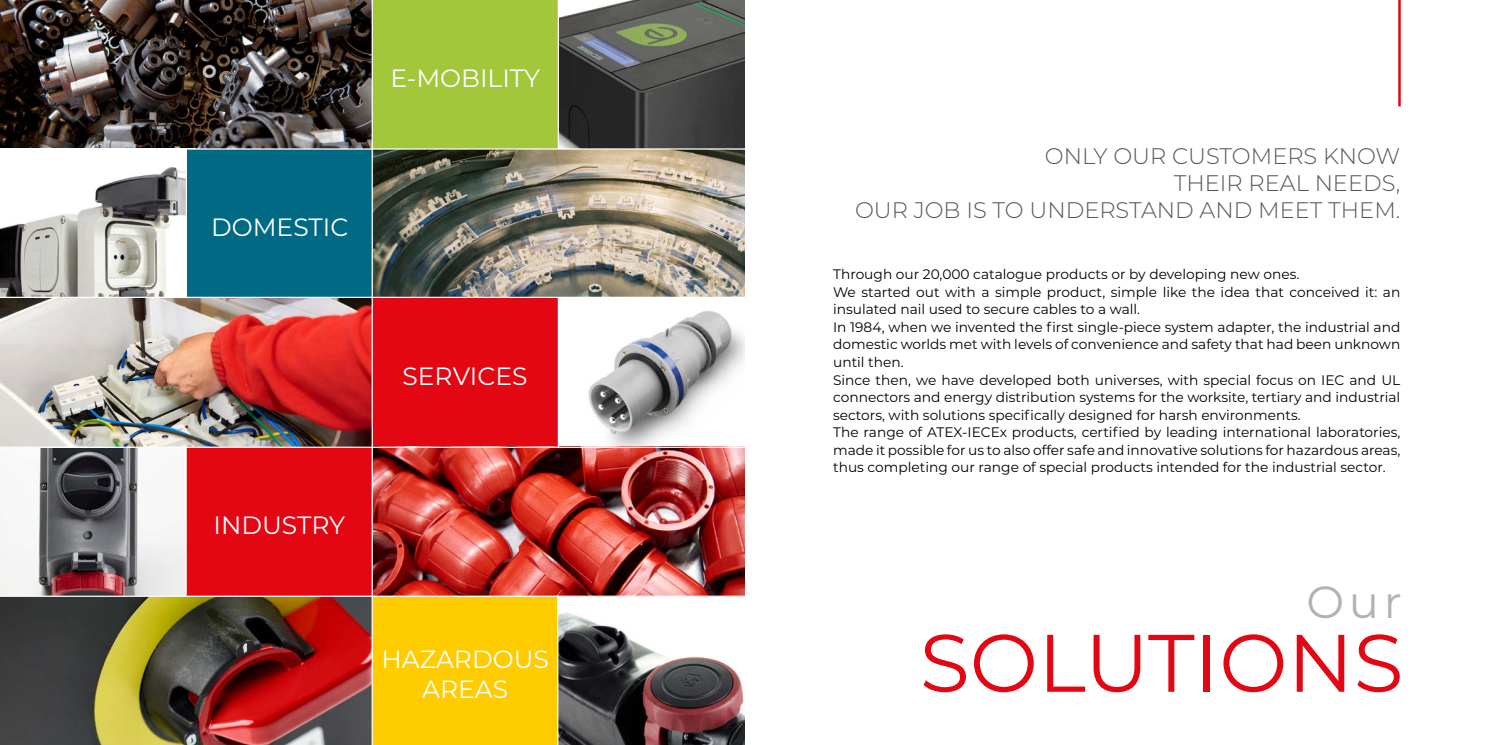
<style>
.page{position:relative;width:1489px;height:745px;background:#fff}
.page>*{position:absolute;margin:0;border:0;box-sizing:border-box;transform-origin:0 0}
.t1{font:81.25px "Montserrat";color:#e30613}
.t2{font:45px "Montserrat";color:#b3b2b2}
.t3{font:25px/30px "Montserrat";color:#fff;text-align:center}
.t4{font:300 22.5px/27px "Montserrat";color:#575756;text-align:right}
.t5{font:13.75px/17.5px "Montserrat";color:#000}
</style>
<div class="page">
<img style="left:0;top:447px;width:185px;height:148px">
<img style="left:0;top:596px;width:371px;height:148px">
<img style="left:558px;top:596px;width:186px;height:148px">
<img style="left:588px;top:311px;width:156px;height:135px">
<img style="left:0;top:0;width:371px;height:148px">
<div style="left:372px;top:0;width:186px;height:149px;background:#a2c73a"></div>
<img style="left:559px;top:0;width:185px;height:148px">
<img style="left:0;top:167px;width:186px;height:129px">
<div style="left:186px;top:149px;width:186px;height:149px;background:#006a85"></div>
<img style="left:0;top:298px;width:371px;height:148px">
<div style="left:372px;top:298px;width:186px;height:148px;background:#e30613"></div>
<div style="left:186px;top:446px;width:186px;height:149px;background:#e30613"></div>
<img style="left:373px;top:447px;width:371px;height:148px">
<div style="left:372px;top:595px;width:185px;height:149px;background:#fc0"></div>
<img style="left:373px;top:149px;width:371px;height:147px">
<hr style="left:371px;top:0;width:2px;height:744px;background:#fff">
<hr style="left:0;top:148px;width:762px;height:1px;background:#fff">
<hr style="left:0;top:296px;width:762px;height:2px;background:#fff">
<hr style="left:0;top:446px;width:762px;height:1px;background:#fff">
<hr style="left:0;top:595px;width:762px;height:1px;background:#fff">
<hr style="left:186px;top:148px;width:1px;height:149px;background:#fff">
<hr style="left:185px;top:447px;width:2px;height:148px;background:#fff">
<hr style="left:557px;top:297px;width:2px;height:150px;background:#fff">
<hr style="left:557px;top:0;width:2px;height:149px;background:#fff">
<hr style="left:1397px;top:0;width:3px;height:106px;background:#e30613">
<h3 class="t3" style="left:390px;top:62px;width:151px">E-MOBILITY</h3>
<h3 class="t3" style="left:211px;top:211px;width:139px">DOMESTIC</h3>
<h3 class="t3" style="left:402px;top:359px;width:126px">SERVICES</h3>
<h3 class="t3" style="left:213px;top:508px;width:133px">INDUSTRY</h3>
<h3 class="t3" style="left:381px;top:642px;width:169px">HAZARDOUS<br>AREAS</h3>
<h3 class="t4" style="left:855px;top:141px;width:547px">ONLY OUR CUSTOMERS KNOW<br>THEIR REAL NEEDS,<br>OUR JOB IS TO UNDERSTAND AND MEET THEM.</h3>
<p class="t5" style="left:833px;top:265px;width:568px">Through our 20,000 catalogue products or by developing new ones.<br>We started out with a simple product, simple like the idea that conceived it: an insulated nail used to secure cables to a wall.<br>In 1984, when we invented the first single-piece system adapter, the industrial and domestic worlds met with levels of convenience and safety that had been unknown until then.<br>Since then, we have developed both universes, with special focus on IEC and UL connectors and energy distribution systems for the worksite, tertiary and industrial sectors, with solutions specifically designed for harsh environments.<br>The range of ATEX-IECEx products, certified by leading international laboratories, made it possible for us to also offer safe and innovative solutions for hazardous areas, thus completing our range of special products intended for the industrial sector.</p>
<h2 class="t2" style="left:1306px;top:571px;width:97px">Our</h2>
<h1 class="t1" style="left:919px;top:606px;width:485px">SOLUTIONS</h1>
</div>
